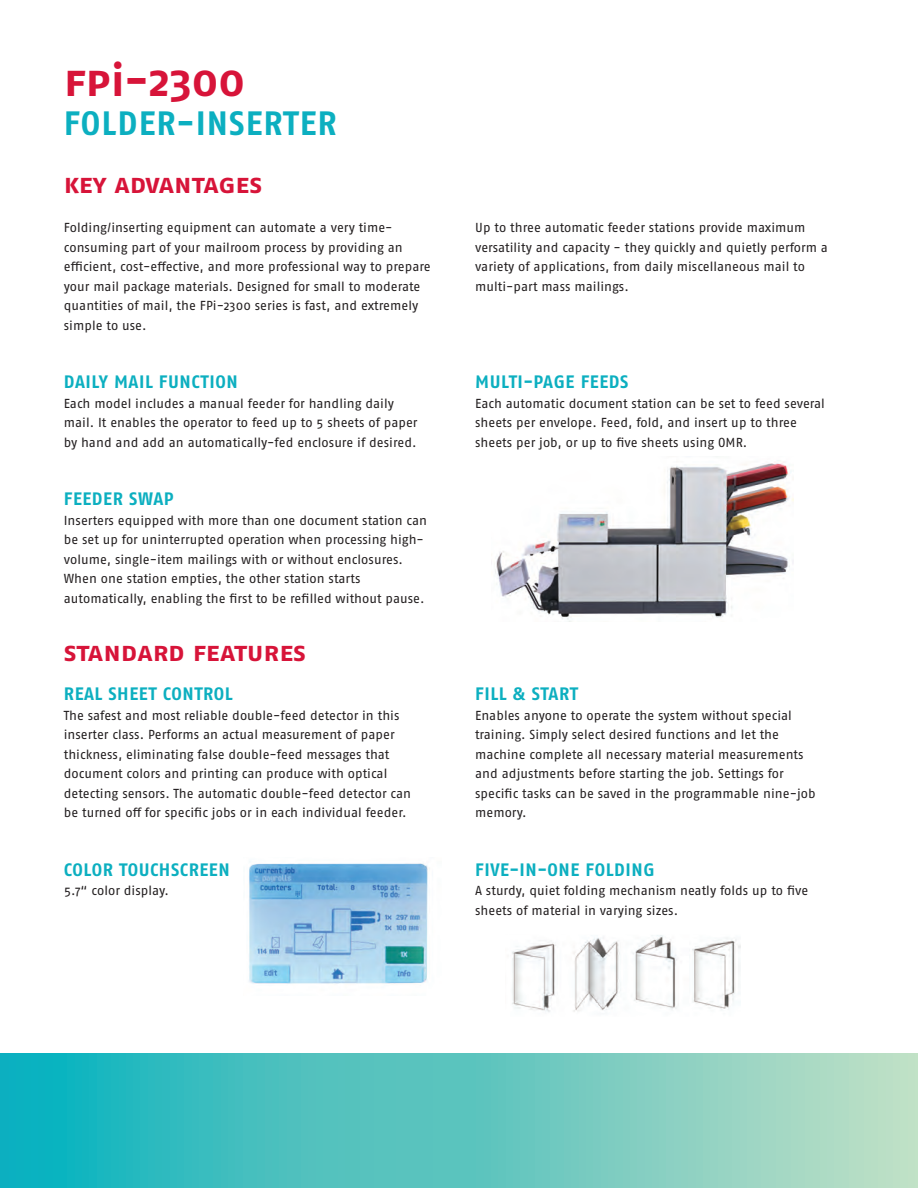
<style>
.page{position:relative;width:918px;height:1188px;background:#fff}
.page>*{position:absolute;margin:0;border:0;box-sizing:border-box;transform-origin:0 0}
.t1{font:700 45px "Fago Pro";color:#d71439}
.t2{font:700 33.75px "Fago Pro";letter-spacing:.03em;color:#0cafc0}
.t3{font:700 27px "Fago Pro";letter-spacing:-.015em;color:#d71439}
.t4{font:700 18px "Fago Pro";letter-spacing:.03em;color:#0cafc0}
.t5{font:13.05px/19.5px "Fago Pro";letter-spacing:.005em;color:#231f20}
</style>
<div class="page">
<div style="left:0;top:1053px;width:918px;height:135px;background:linear-gradient(to right,#0ab1bd,#bdddc4)"></div>
<img style="left:495px;top:460px;width:298px;height:161px">
<img style="left:249px;top:863px;width:181px;height:121px">
<img style="left:512px;top:935px;width:229px;height:77px">
<h1 class="t1" style="left:64px;top:53px;width:183px">FPI-2300</h1>
<h2 class="t2" style="left:64px;top:103px;width:274px">FOLDER-INSERTER</h2>
<h3 class="t3" style="left:64px;top:168px;width:200px">KEY ADVANTAGES</h3>
<p class="t5" style="left:64px;top:218px;width:369px">Folding/inserting equipment can automate a very time&shy;consuming part of your mailroom process by providing an efficient, cost-effective, and more professional way to prepare your mail package materials. Designed for small to moderate quantities of mail, the FPi-2300 series is fast, and extremely simple to use.</p>
<p class="t5" style="left:475px;top:218px;width:354px">Up to three automatic feeder stations provide maximum versatility and capacity - they quickly and quietly perform a variety of applications, from daily miscellaneous mail to multi-part mass mailings.</p>
<h3 class="t4" style="left:64px;top:371px;width:175px">DAILY MAIL FUNCTION</h3>
<p class="t5" style="left:64px;top:393px;width:355px">Each model includes a manual feeder for handling daily mail. It enables the operator to feed up to 5 sheets of paper by hand and add an automatically-fed enclosure if desired.</p>
<h3 class="t4" style="left:64px;top:488px;width:111px">FEEDER SWAP</h3>
<p class="t5" style="left:64px;top:510px;width:365px">Inserters equipped with more than one document station can be set up for uninterrupted operation when processing high&shy;volume, single-item mailings with or without enclosures.<br>When one station empties, the other station starts automatically, enabling the first to be refilled without pause.</p>
<h3 class="t3" style="left:64px;top:636px;width:244px">STANDARD FEATURES</h3>
<h3 class="t4" style="left:64px;top:683px;width:171px">REAL SHEET CONTROL</h3>
<p class="t5" style="left:64px;top:705px;width:349px">The safest and most reliable double-feed detector in this inserter class. Performs an actual measurement of paper thickness, eliminating false double-feed messages that document colors and printing can produce with optical detecting sensors. The automatic double-feed detector can be turned off for specific jobs or in each individual feeder.</p>
<h3 class="t4" style="left:64px;top:859px;width:167px">COLOR TOUCHSCREEN</h3>
<p class="t5" style="left:64px;top:881px;width:106px">5.7“ color display.</p>
<h3 class="t4" style="left:475px;top:371px;width:155px">MULTI-PAGE FEEDS</h3>
<p class="t5" style="left:475px;top:393px;width:351px">Each automatic document station can be set to feed several sheets per envelope. Feed, fold, and insert up to three sheets per job, or up to five sheets using OMR.</p>
<h3 class="t4" style="left:475px;top:683px;width:104px">FILL &amp; START</h3>
<p class="t5" style="left:475px;top:705px;width:342px">Enables anyone to operate the system without special training. Simply select desired functions and let the machine complete all necessary material measurements and adjustments before starting the job. Settings for specific tasks can be saved in the programmable nine-job memory.</p>
<h3 class="t4" style="left:475px;top:859px;width:181px">FIVE-IN-ONE FOLDING</h3>
<p class="t5" style="left:475px;top:881px;width:335px">A sturdy, quiet folding mechanism neatly folds up to five sheets of material in varying sizes.</p>
</div>
